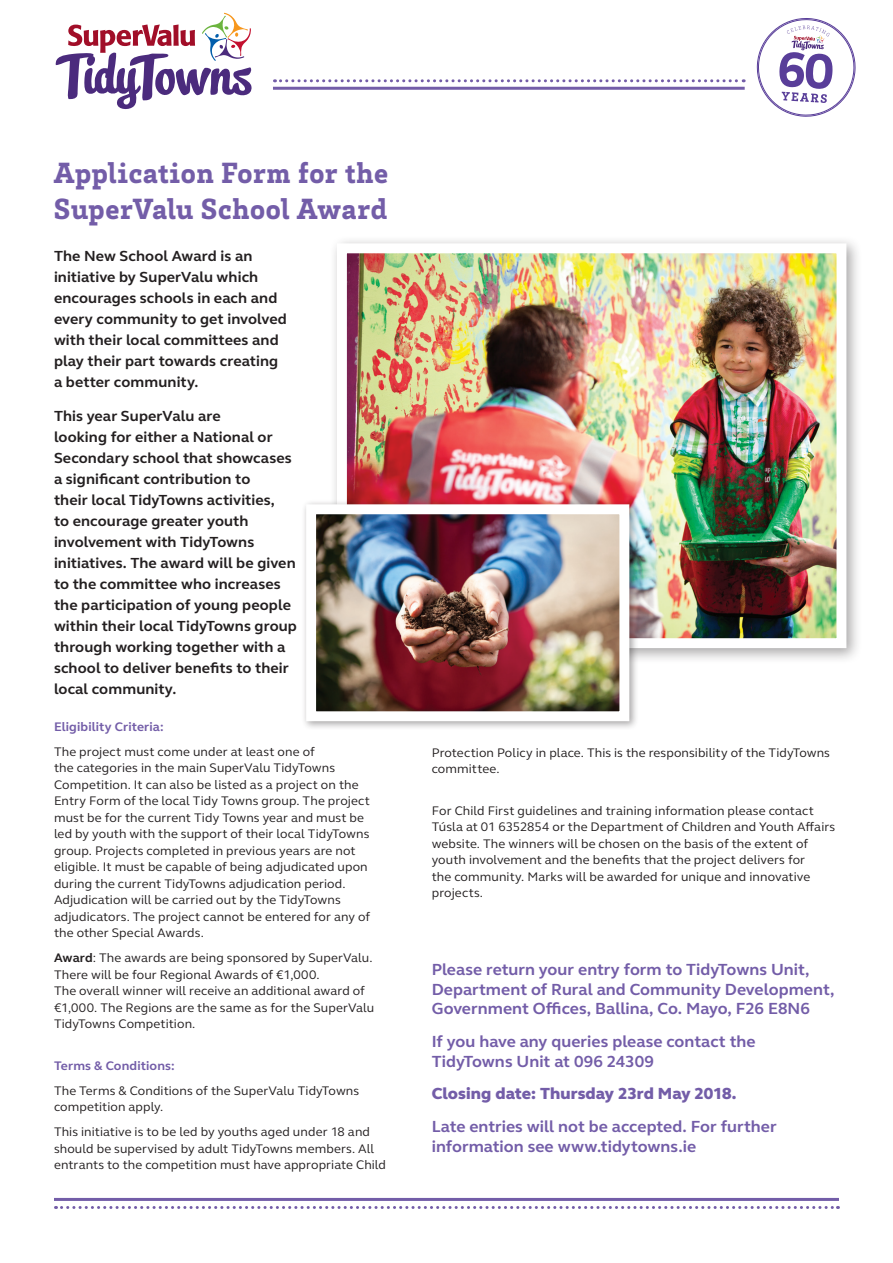
<style>
.page{position:relative;width:893px;height:1263px;background:#fff}
.page>*{position:absolute;margin:0;border:0;box-sizing:border-box;transform-origin:0 0}
.t1{font:900 30px "Brix Slab";letter-spacing:.02em;color:#735da8}
.t2{font:700 16.5px/19.8px "FS Elliot";color:#735da8}
.t3{font:800 16.5px "FS Elliot";color:#735da8}
.t4{font:700 15px/21px "FS Elliot";letter-spacing:.005em;color:#231f20}
.t5{font:12.75px/16.5px "FS Elliot";letter-spacing:.01em;color:#231f20}
.t6{font:700 12.75px "FS Elliot";letter-spacing:.01em;color:#735da8}
.s1{font-weight:700}
</style>
<div class="page">
<hr style="left:54px;top:1198px;width:785px;height:3px;background:#735da8">
<svg style="left:56px;top:1206px;width:782px;height:3px"></svg>
<div style="left:329px;top:235px;width:534px;height:429px;background:#231f20;opacity:.4"></div>
<img style="left:348px;top:254px;width:487px;height:383px">
<div style="left:337px;top:243px;width:509px;height:405px;border:10px solid #fff"></div>
<div style="left:301px;top:499px;width:338px;height:232px;background:#231f20;opacity:.4"></div>
<img style="left:317px;top:515px;width:301px;height:195px">
<div style="left:306px;top:504px;width:323px;height:217px;border:10px solid #fff"></div>
<hr style="left:273px;top:87px;width:472px;height:3px;background:#735da8">
<svg style="left:274px;top:79px;width:470px;height:3px"></svg>
<svg style="left:756px;top:18px;width:100px;height:99px"></svg>
<svg style="left:55px;top:13px;width:197px;height:97px"></svg>
<p class="t1" style="left:54px;top:153px;width:336px">Application Form for the</p>
<p class="t1" style="left:54px;top:189px;width:335px">SuperValu School Award</p>
<p class="t4" style="left:54px;top:246px;width:234px">The New School Award is an initiative by SuperValu which encourages schools in each and every community to get involved with their local committees and play their part towards creating a better community.</p>
<p class="t4" style="left:54px;top:405px;width:244px">This year SuperValu are<br>looking for either a National or<br>Secondary school that showcases a significant contribution to<br>their local TidyTowns activities,<br>to encourage greater youth involvement with TidyTowns initiatives. The award will be given to the committee who increases the participation of young people within their local TidyTowns group through working together with a school to deliver benefits to their local community.</p>
<p class="t6" style="left:54px;top:718px;width:111px">Eligibility Criteria:</p>
<p class="t5" style="left:54px;top:743px;width:318px">The project must come under at least one of<br>the categories in the main SuperValu TidyTowns Competition. It can also be listed as a project on the Entry Form of the local Tidy Towns group. The project must be for the current Tidy Towns year and must be led by youth with the support of their local TidyTowns group. Projects completed in previous years are not eligible. It must be capable of being adjudicated upon during the current TidyTowns adjudication period.<br>Adjudication will be carried out by the TidyTowns adjudicators. The project cannot be entered for any of the other Special Awards.</p>
<p class="t5" style="left:54px;top:949px;width:322px"><span class="s1">Award</span>: The awards are being sponsored by SuperValu.<br>There will be four Regional Awards of €1,000.<br>The overall winner will receive an additional award of €1,000. The Regions are the same as for the SuperValu TidyTowns Competition.</p>
<p class="t6" style="left:54px;top:1057px;width:122px">Terms &amp; Conditions:</p>
<p class="t5" style="left:54px;top:1082px;width:307px">The Terms &amp; Conditions of the SuperValu TidyTowns competition apply.</p>
<p class="t5" style="left:54px;top:1123px;width:334px">This initiative is to be led by youths aged under 18 and should be supervised by adult TidyTowns members. All entrants to the competition must have appropriate Child</p>
<p class="t5" style="left:432px;top:744px;width:400px">Protection Policy in place. This is the responsibility of the TidyTowns committee.</p>
<p class="t5" style="left:432px;top:802px;width:405px">For Child First guidelines and training information please contact Túsla at 01 6352854 or the Department of Children and Youth Affairs website. The winners will be chosen on the basis of the extent of youth involvement and the benefits that the project delivers for<br>the community. Marks will be awarded for unique and innovative projects.</p>
<p class="t2" style="left:432px;top:959px;width:404px">Please return your entry form to TidyTowns Unit,<br>Department of Rural and Community Development,<br>Government Offices, Ballina, Co. Mayo, F26 E8N6</p>
<p class="t2" style="left:432px;top:1031px;width:325px">If you have any queries please contact the<br>TidyTowns Unit at 096 24309</p>
<p class="t3" style="left:432px;top:1083px;width:306px">Closing date: Thursday 23rd May 2018.</p>
<p class="t2" style="left:432px;top:1116px;width:346px">Late entries will not be accepted. For further information see www.tidytowns.ie</p>
</div>
